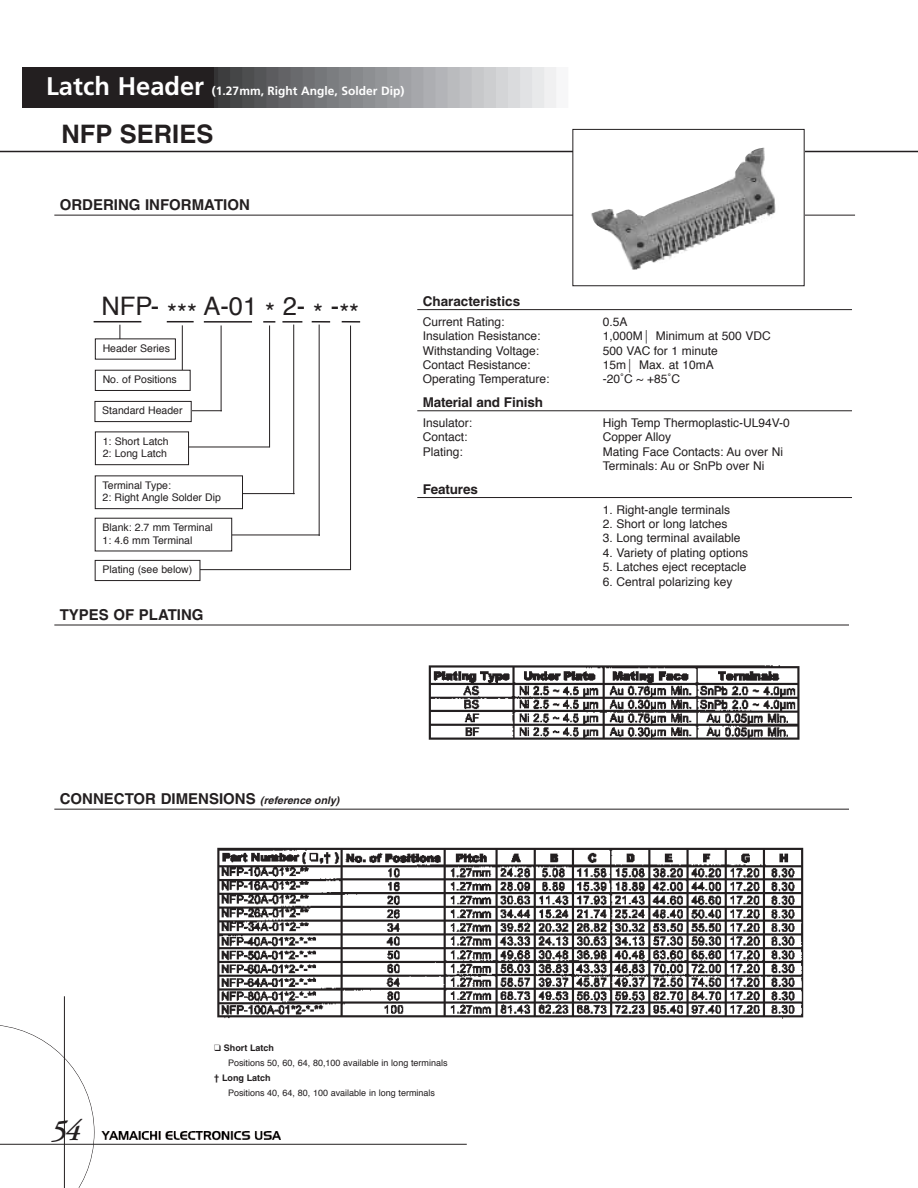
<style>
.page{position:relative;width:918px;height:1188px;background:#fff}
.page>*{position:absolute;margin:0;border:0;box-sizing:border-box;transform-origin:0 0}
.t1{font:italic 600 30px "Adobe Garamond";color:#231f20}
.t2{font:25.5px "Helvetica";color:#231f20}
.t3{font:700 25.5px "Helvetica";color:#231f20}
.t4{font:700 15px "Helvetica";color:#231f20}
.t5{font:700 13.5px "Helvetica";letter-spacing:-.01em;color:#231f20}
.t6{font:12px/14.4px "Helvetica";color:#231f20}
.t7{font:700 12px "Frutiger";color:#fff}
.t8{font:10.5px/12.6px "Helvetica";color:#231f20}
.t9{font:9px/15px "Helvetica";color:#231f20}
.t10{font:700 9px "Helvetica";color:#231f20}
.s1{font-size:25.5px}
.s2{font-style:italic;font-size:10.5px}
.s3{font-weight:700}
</style>
<div class="page">
<div style="left:206px;top:68px;width:30px;height:40px;background:linear-gradient(to bottom,#343334,#343334)"></div>
<div style="left:218px;top:68px;width:30px;height:40px;background:#3d3d3e"></div>
<div style="left:230px;top:68px;width:30px;height:40px;background:#454647"></div>
<div style="left:242px;top:68px;width:30px;height:40px;background:#4d4e4f"></div>
<div style="left:254px;top:68px;width:30px;height:40px;background:#545557"></div>
<div style="left:266px;top:68px;width:30px;height:40px;background:#5c5c5f"></div>
<div style="left:278px;top:68px;width:30px;height:40px;background:#636366"></div>
<div style="left:290px;top:68px;width:30px;height:40px;background:#696a6d"></div>
<div style="left:303px;top:68px;width:30px;height:40px;background:#6f7073"></div>
<div style="left:315px;top:68px;width:30px;height:40px;background:#75777a"></div>
<div style="left:327px;top:68px;width:30px;height:40px;background:#7b7d80"></div>
<div style="left:339px;top:68px;width:30px;height:40px;background:#818386"></div>
<div style="left:351px;top:68px;width:30px;height:40px;background:#87898c"></div>
<div style="left:363px;top:68px;width:30px;height:40px;background:#8d8f92"></div>
<div style="left:375px;top:68px;width:30px;height:40px;background:#939598"></div>
<div style="left:387px;top:68px;width:30px;height:40px;background:#999b9e"></div>
<div style="left:399px;top:68px;width:30px;height:40px;background:#a0a1a5"></div>
<div style="left:411px;top:68px;width:30px;height:40px;background:#a6a7ab"></div>
<div style="left:423px;top:68px;width:30px;height:40px;background:#adaeb2"></div>
<div style="left:435px;top:68px;width:30px;height:40px;background:#b3b4b8"></div>
<div style="left:448px;top:68px;width:30px;height:40px;background:#babbbe"></div>
<div style="left:460px;top:68px;width:30px;height:40px;background:#c0c1c4"></div>
<div style="left:472px;top:68px;width:30px;height:40px;background:#c7c8ca"></div>
<div style="left:484px;top:68px;width:30px;height:40px;background:#cdced0"></div>
<div style="left:496px;top:68px;width:30px;height:40px;background:#d4d5d7"></div>
<div style="left:508px;top:68px;width:30px;height:40px;background:#dadbdd"></div>
<div style="left:520px;top:68px;width:30px;height:40px;background:#e1e2e4"></div>
<div style="left:532px;top:68px;width:30px;height:40px;background:#e8e9ea"></div>
<div style="left:544px;top:68px;width:30px;height:40px;background:#f0f0f1"></div>
<div style="left:556px;top:68px;width:30px;height:40px;background:#f7f7f8"></div>
<div style="left:568px;top:68px;width:20px;height:40px;background:#fff"></div>
<div style="left:22px;top:68px;width:191px;height:40px;background:#231f20"></div>
<hr style="left:54px;top:215px;width:801px;height:1px;background:#231f20">
<hr style="left:54px;top:625px;width:795px;height:1px;background:#231f20">
<hr style="left:54px;top:809px;width:795px;height:1px;background:#231f20">
<hr style="left:0;top:151px;width:918px;height:1px;background:#231f20">
<div style="left:573px;top:129px;width:231px;height:157px;background:#fff"></div>
<img style="left:591px;top:148px;width:185px;height:122px">
<div style="left:572px;top:129px;width:233px;height:157px;border:1px solid #231f20"></div>
<hr style="left:319px;top:325px;width:1px;height:211px;background:#231f20">
<hr style="left:212px;top:535px;width:108px;height:1px;background:#231f20">
<hr style="left:204px;top:321px;width:48px;height:2px;background:#231f20">
<svg style="left:342px;top:321px;width:18px;height:2px"></svg>
<svg style="left:312px;top:321px;width:18px;height:2px"></svg>
<hr style="left:282px;top:321px;width:20px;height:2px;background:#231f20">
<svg style="left:263px;top:321px;width:12px;height:2px"></svg>
<svg style="left:120px;top:325px;width:1px;height:13px"></svg>
<svg style="left:167px;top:321px;width:27px;height:1px"></svg>
<hr style="left:94px;top:321px;width:47px;height:1px;background:#231f20">
<hr style="left:182px;top:325px;width:1px;height:56px;background:#231f20">
<div style="left:95px;top:370px;width:95px;height:20px;background:#fff"></div>
<div style="left:95px;top:370px;width:96px;height:21px;border:1px solid #231f20"></div>
<hr style="left:221px;top:325px;width:1px;height:86px;background:#231f20">
<hr style="left:269px;top:325px;width:1px;height:122px;background:#231f20">
<hr style="left:159px;top:447px;width:111px;height:1px;background:#231f20">
<hr style="left:350px;top:326px;width:1px;height:244px;background:#231f20">
<hr style="left:293px;top:325px;width:1px;height:169px;background:#231f20">
<hr style="left:217px;top:493px;width:78px;height:1px;background:#231f20">
<hr style="left:186px;top:569px;width:165px;height:1px;background:#231f20">
<div style="left:95px;top:476px;width:148px;height:33px;background:#fff"></div>
<div style="left:95px;top:475px;width:148px;height:34px;border:1px solid #231f20"></div>
<div style="left:95px;top:518px;width:137px;height:33px;background:#fff"></div>
<div style="left:95px;top:560px;width:105px;height:21px;background:#fff"></div>
<div style="left:95px;top:560px;width:105px;height:21px;border:1px solid #231f20"></div>
<div style="left:95px;top:432px;width:94px;height:33px;background:#fff"></div>
<div style="left:95px;top:431px;width:94px;height:34px;border:1px solid #231f20"></div>
<hr style="left:133px;top:410px;width:89px;height:1px;background:#231f20">
<div style="left:95px;top:401px;width:96px;height:21px;background:#fff"></div>
<div style="left:94px;top:401px;width:98px;height:21px;border:1px solid #231f20"></div>
<hr style="left:417px;top:309px;width:435px;height:1px;background:#231f20">
<hr style="left:417px;top:410px;width:435px;height:1px;background:#231f20">
<hr style="left:417px;top:497px;width:435px;height:1px;background:#231f20">
<img style="left:102px;top:1130px;width:208px;height:14px">
<hr style="left:0;top:1144px;width:467px;height:1px;background:#231f20">
<svg style="left:0;top:1024px;width:94px;height:164px"></svg>
<hr style="left:64px;top:996px;width:1px;height:192px;background:#231f20">
<img style="left:217px;top:847px;width:587px;height:172px">
<img style="left:428px;top:665px;width:372px;height:75px">
<p class="t7" style="left:46px;top:87px;width:360px"><span class="s1">Latch Header</span> (1.27mm, Right Angle, Solder Dip)</p>
<h2 class="t3" style="left:62px;top:125px;width:153px">NFP SERIES</h2>
<p class="t4" style="left:60px;top:200px;width:192px">ORDERING INFORMATION</p>
<h2 class="t2" style="left:101px;top:297px;width:259px">NFP- *** A-01 * 2- * -**</h2>
<p class="t8" style="left:103px;top:343px;width:69px">Header Series</p>
<p class="t8" style="left:103px;top:374px;width:76px">No. of Positions</p>
<p class="t8" style="left:102px;top:405px;width:82px">Standard Header</p>
<p class="t8" style="left:103px;top:436px;width:67px">1: Short Latch<br>2: Long Latch</p>
<p class="t8" style="left:103px;top:480px;width:120px">Terminal Type:<br>2: Right Angle Solder Dip</p>
<p class="t8" style="left:103px;top:522px;width:112px">Blank: 2.7 mm Terminal<br>1: 4.6 mm Terminal</p>
<p class="t8" style="left:103px;top:564px;width:91px">Plating (see below)</p>
<p class="t4" style="left:60px;top:610px;width:145px">TYPES OF PLATING</p>
<p class="t5" style="left:423px;top:297px;width:99px">Characteristics</p>
<p class="t6" style="left:423px;top:316px;width:83px">Current Rating:</p>
<p class="t6" style="left:603px;top:316px;width:26px">0.5A</p>
<p class="t6" style="left:423px;top:330px;width:119px">Insulation Resistance:</p>
<p class="t6" style="left:603px;top:330px;width:169px">1,000M Minimum at 500 VDC</p>
<p class="t6" style="left:423px;top:344px;width:118px">Withstanding Voltage:</p>
<p class="t6" style="left:603px;top:344px;width:116px">500 VAC for 1 minute</p>
<p class="t6" style="left:423px;top:359px;width:109px">Contact Resistance:</p>
<p class="t6" style="left:603px;top:359px;width:112px">15m Max. at 10mA</p>
<p class="t6" style="left:423px;top:373px;width:128px">Operating Temperature:</p>
<p class="t6" style="left:603px;top:373px;width:79px">-20˚C ~ +85˚C</p>
<p class="t5" style="left:423px;top:398px;width:122px">Material and Finish</p>
<p class="t6" style="left:423px;top:417px;width:51px">Insulator:</p>
<p class="t6" style="left:603px;top:417px;width:188px">High Temp Thermoplastic-UL94V-0</p>
<p class="t6" style="left:423px;top:431px;width:46px">Contact:</p>
<p class="t6" style="left:603px;top:431px;width:70px">Copper Alloy</p>
<p class="t6" style="left:423px;top:445px;width:42px">Plating:</p>
<p class="t6" style="left:603px;top:445px;width:182px">Mating Face Contacts: Au over Ni<br>Terminals: Au or SnPb over Ni</p>
<p class="t5" style="left:423px;top:485px;width:57px">Features</p>
<p class="t6" style="left:603px;top:503px;width:129px">1. Right-angle terminals</p>
<p class="t6" style="left:603px;top:518px;width:126px">2. Short or long latches</p>
<p class="t6" style="left:603px;top:532px;width:139px">3. Long terminal available</p>
<p class="t6" style="left:603px;top:547px;width:147px">4. Variety of plating options</p>
<p class="t6" style="left:603px;top:561px;width:145px">5. Latches eject receptacle</p>
<p class="t6" style="left:603px;top:575px;width:131px">6. Central polarizing key</p>
<p class="t4" style="left:60px;top:794px;width:281px">CONNECTOR DIMENSIONS <span class="s2">(reference only)</span></p>
<h1 class="t1" style="left:50px;top:1114px;width:31px">54</h1>
<p class="t9" style="left:228px;top:1041px;width:221px;text-indent:-14px">❑ <span class="s3">Short Latch<br></span>Positions 50, 60, 64, 80,100 available in long terminals</p>
<p class="t10" style="left:214px;top:1074px;width:58px">† Long Latch</p>
<p class="t9" style="left:228px;top:1086px;width:209px">Positions 40, 64, 80, 100 available in long terminals</p>
</div>
